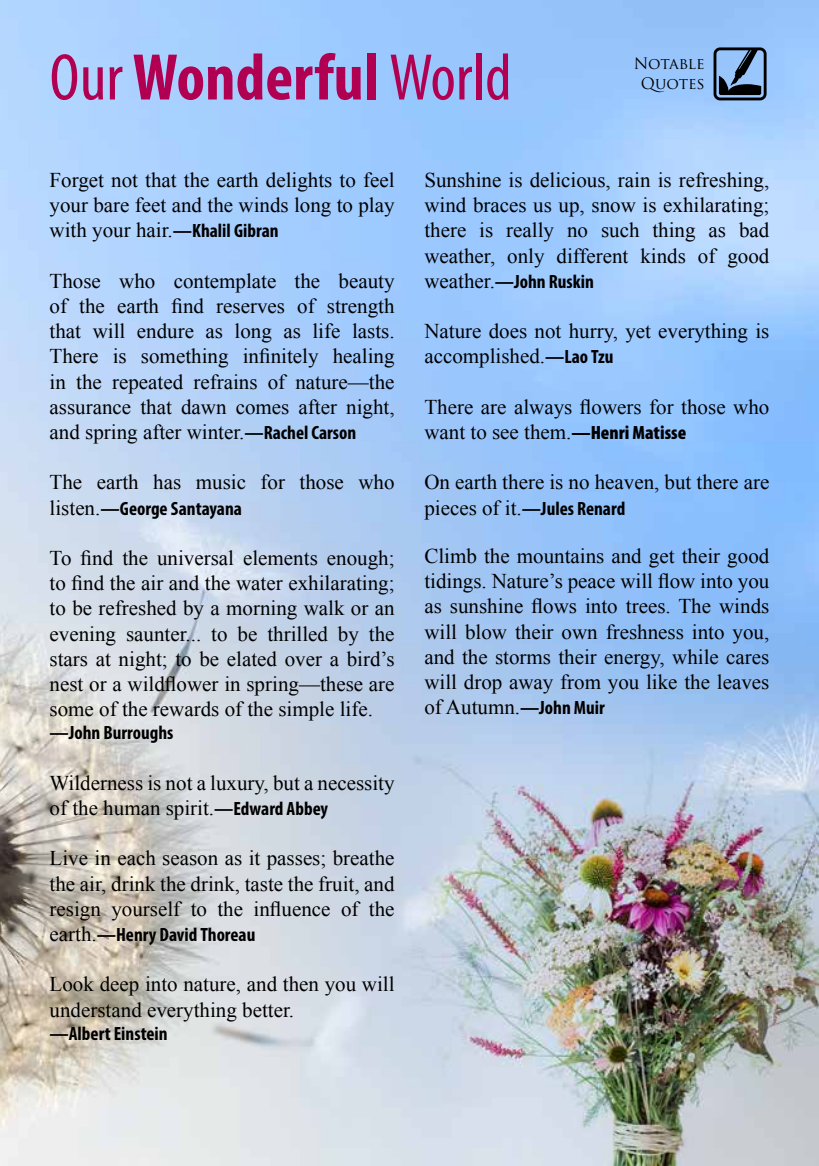
<style>
.page{position:relative;width:819px;height:1166px;background:#fff}
.page>*{position:absolute;margin:0;border:0;box-sizing:border-box;transform-origin:0 0}
.t1{font:700 condensed 66.5px "Myriad Pro";color:#b10051}
.t2{font:21px/25.2px "Times New Roman";color:#000;text-align:justify}
.t3{font:700 condensed 19.25px "Myriad Pro";color:#000}
.t4{font:15.4px "Trajan Pro";letter-spacing:-.01em;color:#000}
.s1{font-weight:400}
.s2{font-family:"Myriad Pro";font-weight:700;font-stretch:condensed;font-size:19.25px}
.s3{font-family:"Times New Roman";font-weight:400;font-stretch:normal;font-size:21px}
.s4{font-family:"Myriad Pro";font-weight:900;font-stretch:condensed;font-size:19.25px}
</style>
<div class="page">
<img style="left:0;top:0;width:819px;height:1166px">
<div style="left:713px;top:47px;width:53px;height:53px;border:3px solid #000;border-radius:5px"></div>
<svg style="left:719px;top:49px;width:42px;height:46px;background:#5a7596"></svg>
<h1 class="t1" style="left:50px;top:36px;width:463px"><span class="s1">Our</span> Wonderful <span class="s1">World</span></h1>
<p class="t4" style="left:634px;top:54px;width:72px">Notable</p>
<p class="t4" style="left:641px;top:73px;width:65px">Quotes</p>
<p class="t2" style="left:50px;top:167px;width:346px">Forget not that the earth delights to feel your bare feet and the winds long to play with your hair.<span class="s2">—Khalil Gibran</span></p>
<p class="t2" style="left:50px;top:268px;width:346px">Those who contemplate the beauty of the earth find reserves of strength that will endure as long as life lasts.<br>There is something infinitely healing in the repeated refrains of nature—the assurance that dawn comes after night, and spring after winter.<span class="s2">—Rachel Carson</span></p>
<p class="t2" style="left:50px;top:469px;width:346px">The earth has music for those who</p>
<p class="t3" style="left:50px;top:496px;width:194px"><span class="s3">listen.</span>—George Santayana</p>
<p class="t2" style="left:50px;top:545px;width:346px">To find the universal elements enough; to find the air and the water exhilarating; to be refreshed by a morning walk or an evening saunter... to be thrilled by the stars at night; to be elated over a bird’s nest or a wildflower in spring—these are some of the rewards of the simple life.</p>
<p class="t3" style="left:50px;top:721px;width:125px">—John Burroughs</p>
<p class="t2" style="left:50px;top:770px;width:346px">Wilderness is not a luxury, but a necessity of the human spirit.<span class="s2">—Edward Abbey</span></p>
<p class="t2" style="left:50px;top:845px;width:346px">Live in each season as it passes; breathe the air, drink the drink, taste the fruit, and resign yourself to the influence of the</p>
<p class="t3" style="left:50px;top:922px;width:207px"><span class="s3">earth.</span>—Henry David Thoreau</p>
<p class="t2" style="left:50px;top:971px;width:346px">Look deep into nature, and then you will understand everything better.</p>
<p class="t3" style="left:50px;top:1021px;width:120px">—Albert Einstein</p>
<p class="t2" style="left:424px;top:167px;width:346px">Sunshine is delicious, rain is refreshing, wind braces us up, snow is exhilarating; there is really no such thing as bad weather, only different kinds of good</p>
<p class="t3" style="left:424px;top:269px;width:171px"><span class="s3">weather.</span>—John Ruskin</p>
<p class="t2" style="left:424px;top:318px;width:346px">Nature does not hurry, yet everything is accomplished.<span class="s2">—Lao Tzu</span></p>
<p class="t2" style="left:424px;top:394px;width:346px">There are always flowers for those who want to see them.<span class="s4">—Henri Matisse</span></p>
<p class="t2" style="left:424px;top:469px;width:346px">On earth there is no heaven, but there are</p>
<p class="t3" style="left:424px;top:496px;width:202px"><span class="s3">pieces of it.</span>—Jules Renard</p>
<p class="t2" style="left:424px;top:543px;width:346px">Climb the mountains and get their good tidings. Nature’s peace will flow into you as sunshine flows into trees. The winds will blow their own freshness into you, and the storms their energy, while cares will drop away from you like the leaves of Autumn.<span class="s2">—John Muir</span></p>
</div>
